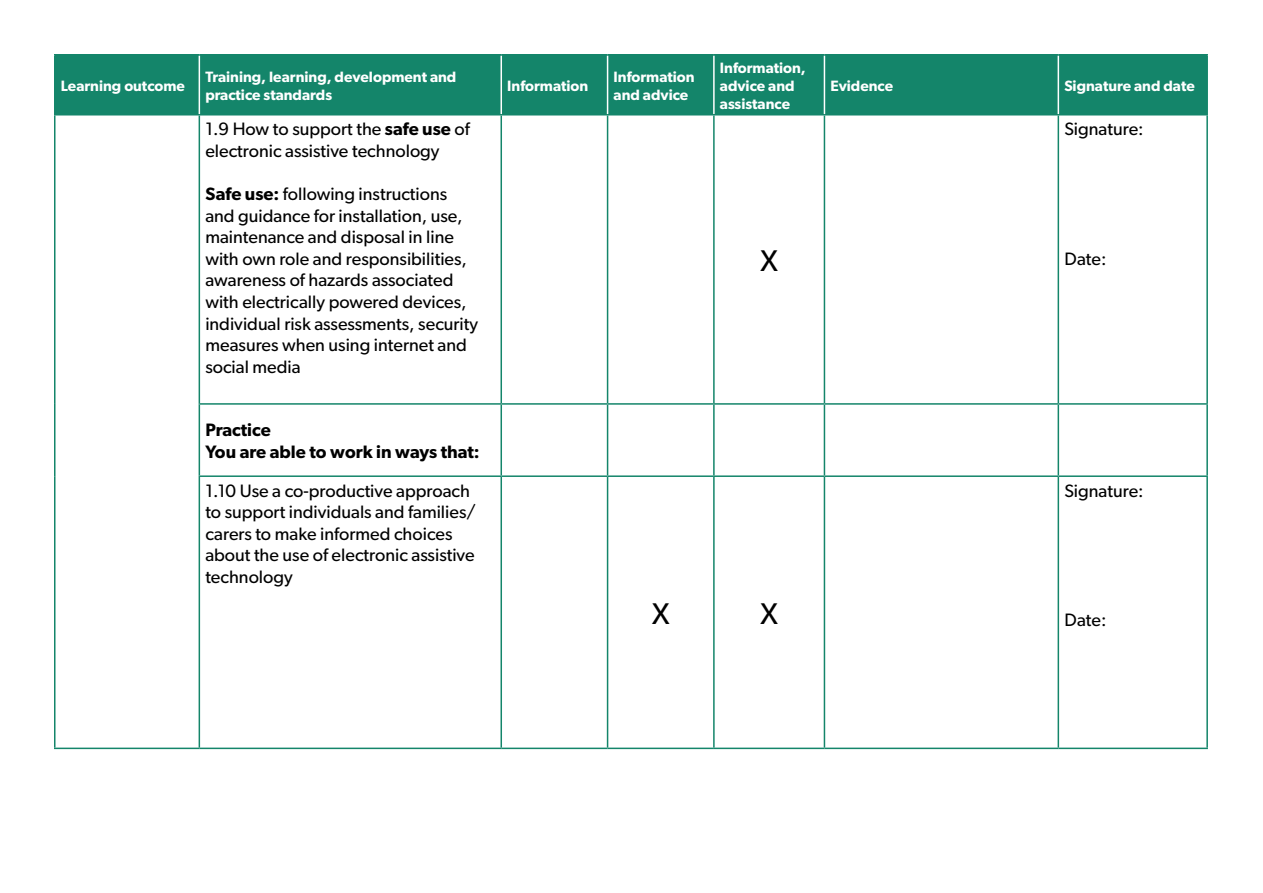
<style>
.page{position:relative;width:1263px;height:893px;background:#fff}
.page>*{position:absolute;margin:0;border:0;box-sizing:border-box;transform-origin:0 0}
.t1{font:30px "Gibson";color:#000}
.t2{font:18px/21.6px "Gibson";color:#000}
.Section_header{font:600 18px "Gibson";color:#000}
.t3{font:600 15px/18px "Gibson";color:#fff}
.s1{font-weight:600}
</style>
<div class="page">
<div style="left:56px;top:56px;width:1150px;height:58px;background:#14856a"></div>
<hr style="left:54px;top:116px;width:2px;height:288px;background:#14856a">
<hr style="left:199px;top:116px;width:1px;height:287px;background:#14856a">
<hr style="left:500px;top:116px;width:2px;height:287px;background:#14856a">
<hr style="left:607px;top:116px;width:1px;height:287px;background:#14856a">
<hr style="left:713px;top:116px;width:2px;height:287px;background:#14856a">
<hr style="left:824px;top:116px;width:1px;height:287px;background:#14856a">
<hr style="left:1057px;top:116px;width:2px;height:287px;background:#14856a">
<hr style="left:1206px;top:116px;width:2px;height:287px;background:#14856a">
<hr style="left:54px;top:404px;width:2px;height:72px;background:#14856a">
<hr style="left:199px;top:403px;width:302px;height:2px;background:#14856a">
<hr style="left:199px;top:405px;width:1px;height:70px;background:#14856a">
<hr style="left:501px;top:403px;width:107px;height:2px;background:#14856a">
<hr style="left:500px;top:405px;width:2px;height:70px;background:#14856a">
<hr style="left:608px;top:403px;width:106px;height:2px;background:#14856a">
<hr style="left:607px;top:405px;width:1px;height:70px;background:#14856a">
<hr style="left:714px;top:403px;width:110px;height:2px;background:#14856a">
<hr style="left:713px;top:405px;width:2px;height:70px;background:#14856a">
<hr style="left:824px;top:403px;width:234px;height:2px;background:#14856a">
<hr style="left:824px;top:405px;width:1px;height:70px;background:#14856a">
<hr style="left:1058px;top:403px;width:150px;height:2px;background:#14856a">
<hr style="left:1057px;top:405px;width:2px;height:70px;background:#14856a">
<hr style="left:1206px;top:405px;width:2px;height:70px;background:#14856a">
<hr style="left:54px;top:476px;width:2px;height:272px;background:#14856a">
<hr style="left:199px;top:475px;width:302px;height:2px;background:#14856a">
<hr style="left:199px;top:477px;width:1px;height:271px;background:#14856a">
<hr style="left:501px;top:475px;width:107px;height:2px;background:#14856a">
<hr style="left:500px;top:477px;width:2px;height:271px;background:#14856a">
<hr style="left:608px;top:475px;width:106px;height:2px;background:#14856a">
<hr style="left:607px;top:477px;width:1px;height:271px;background:#14856a">
<hr style="left:714px;top:475px;width:110px;height:2px;background:#14856a">
<hr style="left:713px;top:477px;width:2px;height:271px;background:#14856a">
<hr style="left:824px;top:475px;width:234px;height:2px;background:#14856a">
<hr style="left:824px;top:477px;width:1px;height:271px;background:#14856a">
<hr style="left:1058px;top:475px;width:150px;height:2px;background:#14856a">
<hr style="left:1057px;top:477px;width:2px;height:271px;background:#14856a">
<hr style="left:1206px;top:477px;width:2px;height:271px;background:#14856a">
<hr style="left:54px;top:748px;width:145px;height:1px;background:#14856a">
<hr style="left:199px;top:748px;width:302px;height:1px;background:#14856a">
<hr style="left:501px;top:748px;width:107px;height:1px;background:#14856a">
<hr style="left:608px;top:748px;width:106px;height:1px;background:#14856a">
<hr style="left:714px;top:748px;width:110px;height:1px;background:#14856a">
<hr style="left:824px;top:748px;width:234px;height:1px;background:#14856a">
<hr style="left:1058px;top:748px;width:150px;height:1px;background:#14856a">
<hr style="left:199px;top:56px;width:1px;height:58px;background:#fff">
<hr style="left:500px;top:56px;width:2px;height:58px;background:#fff">
<hr style="left:607px;top:56px;width:1px;height:58px;background:#fff">
<hr style="left:713px;top:56px;width:2px;height:58px;background:#fff">
<hr style="left:824px;top:56px;width:1px;height:58px;background:#fff">
<hr style="left:1057px;top:56px;width:2px;height:58px;background:#fff">
<hr style="left:54px;top:54px;width:145px;height:2px;background:#14856a">
<hr style="left:54px;top:56px;width:2px;height:58px;background:#14856a">
<hr style="left:199px;top:54px;width:302px;height:2px;background:#14856a">
<hr style="left:501px;top:54px;width:107px;height:2px;background:#14856a">
<hr style="left:608px;top:54px;width:106px;height:2px;background:#14856a">
<hr style="left:714px;top:54px;width:110px;height:2px;background:#14856a">
<hr style="left:824px;top:54px;width:234px;height:2px;background:#14856a">
<hr style="left:1058px;top:54px;width:150px;height:2px;background:#14856a">
<hr style="left:1206px;top:56px;width:2px;height:58px;background:#14856a">
<hr style="left:54px;top:114px;width:145px;height:2px;background:#14856a">
<hr style="left:199px;top:114px;width:302px;height:2px;background:#14856a">
<hr style="left:501px;top:114px;width:107px;height:2px;background:#14856a">
<hr style="left:608px;top:114px;width:106px;height:2px;background:#14856a">
<hr style="left:714px;top:114px;width:110px;height:2px;background:#14856a">
<hr style="left:824px;top:114px;width:234px;height:2px;background:#14856a">
<hr style="left:1058px;top:114px;width:150px;height:2px;background:#14856a">
<p class="t3" style="left:61px;top:76px;width:126px">Learning outcome</p>
<p class="t3" style="left:205px;top:67px;width:253px">Training, learning, development and practice standards</p>
<p class="t3" style="left:507px;top:76px;width:83px">Information</p>
<p class="t3" style="left:614px;top:67px;width:83px">Information and advice</p>
<p class="t3" style="left:720px;top:58px;width:87px">Information, advice and assistance</p>
<p class="t2" style="left:205px;top:118px;width:266px">1.9 How to support the <span class="s1">safe use</span> of electronic assistive technology</p>
<p class="t2" style="left:205px;top:183px;width:274px"><span class="s1">Safe use:</span> following instructions and guidance for installation, use, maintenance and disposal in line with own role and responsibilities, awareness of hazards associated with electrically powered devices, individual risk assessments, security measures when using internet and social media</p>
<h2 class="Section_header" style="left:205px;top:419px;width:67px">Practice</h2>
<h2 class="Section_header" style="left:205px;top:441px;width:276px">You are able to work in ways that:</h2>
<p class="t2" style="left:205px;top:479px;width:272px">1.10 Use a co-productive approach to support individuals and families/ carers to make informed choices about the use of electronic assistive technology</p>
<p class="t1" style="left:760px;top:243px;width:19px">X</p>
<p class="t1" style="left:652px;top:596px;width:19px">X</p>
<p class="t1" style="left:760px;top:596px;width:19px">X</p>
<p class="t3" style="left:830px;top:76px;width:64px">Evidence</p>
<p class="t3" style="left:1064px;top:76px;width:132px">Signature and date</p>
<p class="t2" style="left:1064px;top:118px;width:81px">Signature:</p>
<p class="t2" style="left:1064px;top:247px;width:44px">Date:</p>
<p class="t2" style="left:1064px;top:479px;width:81px">Signature:</p>
<p class="t2" style="left:1064px;top:609px;width:44px">Date:</p>
</div>
